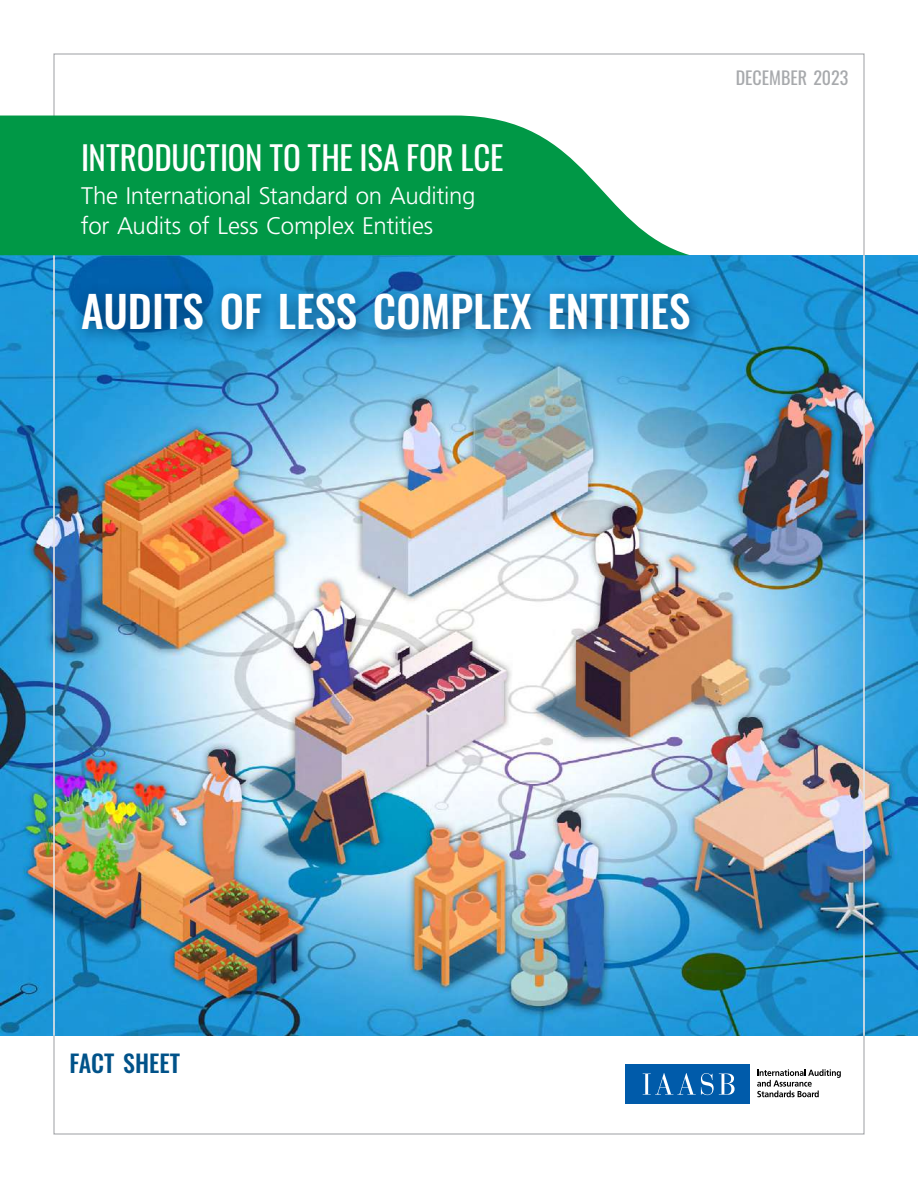
<style>
.page{position:relative;width:918px;height:1188px;background:#fff}
.page>*{position:absolute;margin:0;border:0;box-sizing:border-box;transform-origin:0 0}
.t1{font:500 43.35px "Oswald";color:#fff}
.t2{font:33px "Oswald";letter-spacing:-.005em;color:#fff}
.t3{font:300 24px/30px "Frutiger LT Std";letter-spacing:-.01em;color:#fff}
.t4{font:500 24px "Oswald";color:#005289}
.t5{font:18px "Oswald";color:#a7a9ac}
</style>
<div class="page">
<img style="left:0;top:255px;width:918px;height:781px">
<div style="left:625px;top:1064px;width:125px;height:40px;background:#005baa"></div>
<svg style="left:643px;top:1073px;width:92px;height:22px"></svg>
<svg style="left:757px;top:1069px;width:84px;height:28px"></svg>
<div style="left:70px;top:282px;width:637px;height:66px;background:#003764;opacity:.88"></div>
<hr style="left:863px;top:255px;width:2px;height:781px;background:#fff">
<hr style="left:53px;top:255px;width:2px;height:781px;background:#fff">
<svg style="left:0;top:116px;width:689px;height:139px;background:#24a660"></svg>
<h2 class="t2" style="left:81px;top:128px;width:424px">INTRODUCTION TO THE ISA FOR LCE</h2>
<p class="t3" style="left:81px;top:181px;width:396px">The International Standard on Auditing for Audits of Less Complex Entities</p>
<h1 class="t1" style="left:81px;top:289px;width:611px">AUDITS OF LESS COMPLEX ENTITIES</h1>
<p class="t5" style="left:736px;top:62px;width:114px">DECEMBER 2023</p>
<p class="t4" style="left:70px;top:1051px;width:112px">FACT SHEET</p>
</div>
